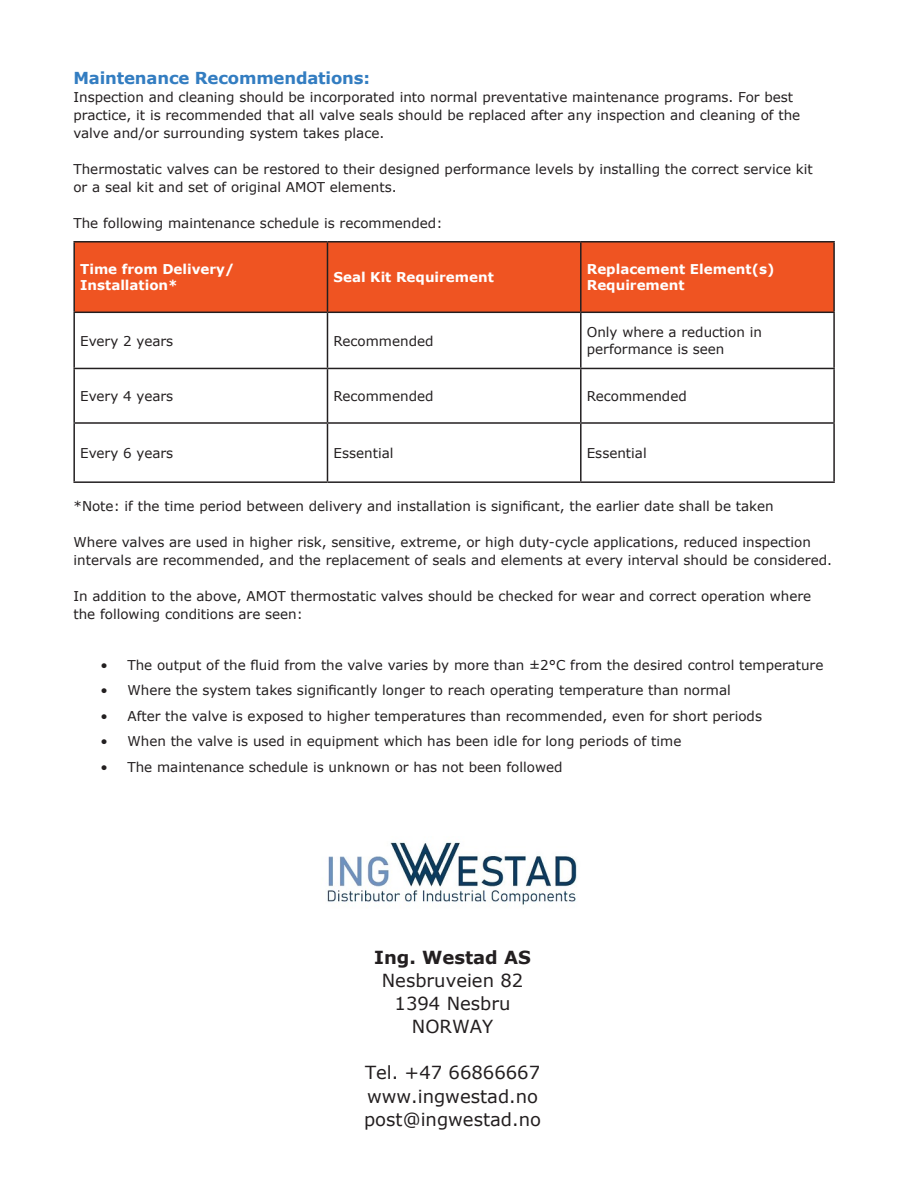
<style>
.page{position:relative;width:918px;height:1188px;background:#fff}
.page>*{position:absolute;margin:0;border:0;box-sizing:border-box;transform-origin:0 0}
.t1{font:18px/23.2px "Verdana";color:#231f20;text-align:center}
.t2{font:700 16.5px "Verdana";letter-spacing:-.01em;color:#337dc1}
.t3{font:13.5px/18px "Verdana";color:#231f20}
.t4{font:700 13.5px "Verdana";color:#fff}
.s1{font-weight:700}
</style>
<div class="page">
<div style="left:75px;top:243px;width:758px;height:69px;background:#ef5422"></div>
<hr style="left:73px;top:241px;width:254px;height:2px;background:#231f20">
<hr style="left:73px;top:243px;width:2px;height:69px;background:#231f20">
<hr style="left:327px;top:241px;width:254px;height:2px;background:#231f20">
<hr style="left:327px;top:243px;width:1px;height:69px;background:#231f20">
<hr style="left:581px;top:241px;width:254px;height:2px;background:#231f20">
<hr style="left:580px;top:243px;width:2px;height:69px;background:#231f20">
<hr style="left:833px;top:243px;width:2px;height:69px;background:#231f20">
<hr style="left:73px;top:312px;width:254px;height:1px;background:#231f20">
<hr style="left:73px;top:313px;width:2px;height:55px;background:#231f20">
<hr style="left:327px;top:312px;width:254px;height:1px;background:#231f20">
<hr style="left:327px;top:313px;width:1px;height:55px;background:#231f20">
<hr style="left:581px;top:312px;width:254px;height:1px;background:#231f20">
<hr style="left:580px;top:313px;width:2px;height:55px;background:#231f20">
<hr style="left:833px;top:313px;width:2px;height:55px;background:#231f20">
<hr style="left:73px;top:368px;width:254px;height:1px;background:#231f20">
<hr style="left:73px;top:369px;width:2px;height:53px;background:#231f20">
<hr style="left:327px;top:368px;width:254px;height:1px;background:#231f20">
<hr style="left:327px;top:369px;width:1px;height:53px;background:#231f20">
<hr style="left:581px;top:368px;width:254px;height:1px;background:#231f20">
<hr style="left:580px;top:369px;width:2px;height:53px;background:#231f20">
<hr style="left:833px;top:369px;width:2px;height:53px;background:#231f20">
<hr style="left:73px;top:422px;width:254px;height:2px;background:#231f20">
<hr style="left:73px;top:424px;width:2px;height:57px;background:#231f20">
<hr style="left:327px;top:422px;width:254px;height:2px;background:#231f20">
<hr style="left:327px;top:424px;width:1px;height:57px;background:#231f20">
<hr style="left:581px;top:422px;width:254px;height:2px;background:#231f20">
<hr style="left:580px;top:424px;width:2px;height:57px;background:#231f20">
<hr style="left:833px;top:424px;width:2px;height:57px;background:#231f20">
<hr style="left:73px;top:481px;width:254px;height:2px;background:#231f20">
<hr style="left:327px;top:481px;width:254px;height:2px;background:#231f20">
<hr style="left:581px;top:481px;width:254px;height:2px;background:#231f20">
<img style="left:327px;top:842px;width:250px;height:63px">
<p class="t2" style="left:73px;top:66px;width:298px">Maintenance Recommendations:</p>
<p class="t3" style="left:73px;top:88px;width:728px">Inspection and cleaning should be incorporated into normal preventative maintenance programs. For best practice, it is recommended that all valve seals should be replaced after any inspection and cleaning of the valve and/or surrounding system takes place.</p>
<p class="t3" style="left:73px;top:160px;width:741px">Thermostatic valves can be restored to their designed performance levels by installing the correct service kit or a seal kit and set of original AMOT elements.</p>
<p class="t3" style="left:73px;top:214px;width:371px">The following maintenance schedule is recommended:</p>
<p class="t4" style="left:80px;top:260px;width:156px">Time from Delivery/</p>
<p class="t4" style="left:80px;top:276px;width:99px">Installation*</p>
<p class="t4" style="left:333px;top:268px;width:162px">Seal Kit Requirement</p>
<p class="t3" style="left:80px;top:331px;width:95px">Every 2 years</p>
<p class="t3" style="left:333px;top:331px;width:102px">Recommended</p>
<p class="t4" style="left:587px;top:260px;width:189px">Replacement Element(s)</p>
<p class="t4" style="left:587px;top:276px;width:99px">Requirement</p>
<p class="t3" style="left:587px;top:323px;width:177px">Only where a reduction in</p>
<p class="t3" style="left:587px;top:340px;width:139px">performance is seen</p>
<p class="t3" style="left:80px;top:387px;width:95px">Every 4 years</p>
<p class="t3" style="left:333px;top:387px;width:102px">Recommended</p>
<p class="t3" style="left:587px;top:387px;width:102px">Recommended</p>
<p class="t3" style="left:80px;top:444px;width:95px">Every 6 years</p>
<p class="t3" style="left:333px;top:444px;width:62px">Essential</p>
<p class="t3" style="left:587px;top:444px;width:62px">Essential</p>
<p class="t3" style="left:73px;top:497px;width:702px">*Note: if the time period between delivery and installation is significant, the earlier date shall be taken</p>
<p class="t3" style="left:73px;top:533px;width:760px">Where valves are used in higher risk, sensitive, extreme, or high duty-cycle applications, reduced inspection intervals are recommended, and the replacement of seals and elements at every interval should be considered.</p>
<p class="t3" style="left:73px;top:587px;width:739px">In addition to the above, AMOT thermostatic valves should be checked for wear and correct operation where the following conditions are seen:</p>
<p class="t3" style="left:100px;top:656px;width:724px">• The output of the fluid from the valve varies by more than ±2°C from the desired control temperature</p>
<p class="t3" style="left:100px;top:681px;width:632px">• Where the system takes significantly longer to reach operating temperature than normal</p>
<p class="t3" style="left:100px;top:707px;width:663px">• After the valve is exposed to higher temperatures than recommended, even for short periods</p>
<p class="t3" style="left:100px;top:732px;width:582px">• When the valve is used in equipment which has been idle for long periods of time</p>
<p class="t3" style="left:100px;top:758px;width:464px">• The maintenance schedule is unknown or has not been followed</p>
<p class="t1" style="left:374px;top:945px;width:158px"><span class="s1">Ing. Westad AS<br></span>Nesbruveien 82<br>1394 Nesbru<br>NORWAY</p>
<p class="t1" style="left:364px;top:1061px;width:178px;text-align:left">Tel. +47 66866667 www.ingwestad.no post@ingwestad.no</p>
</div>
